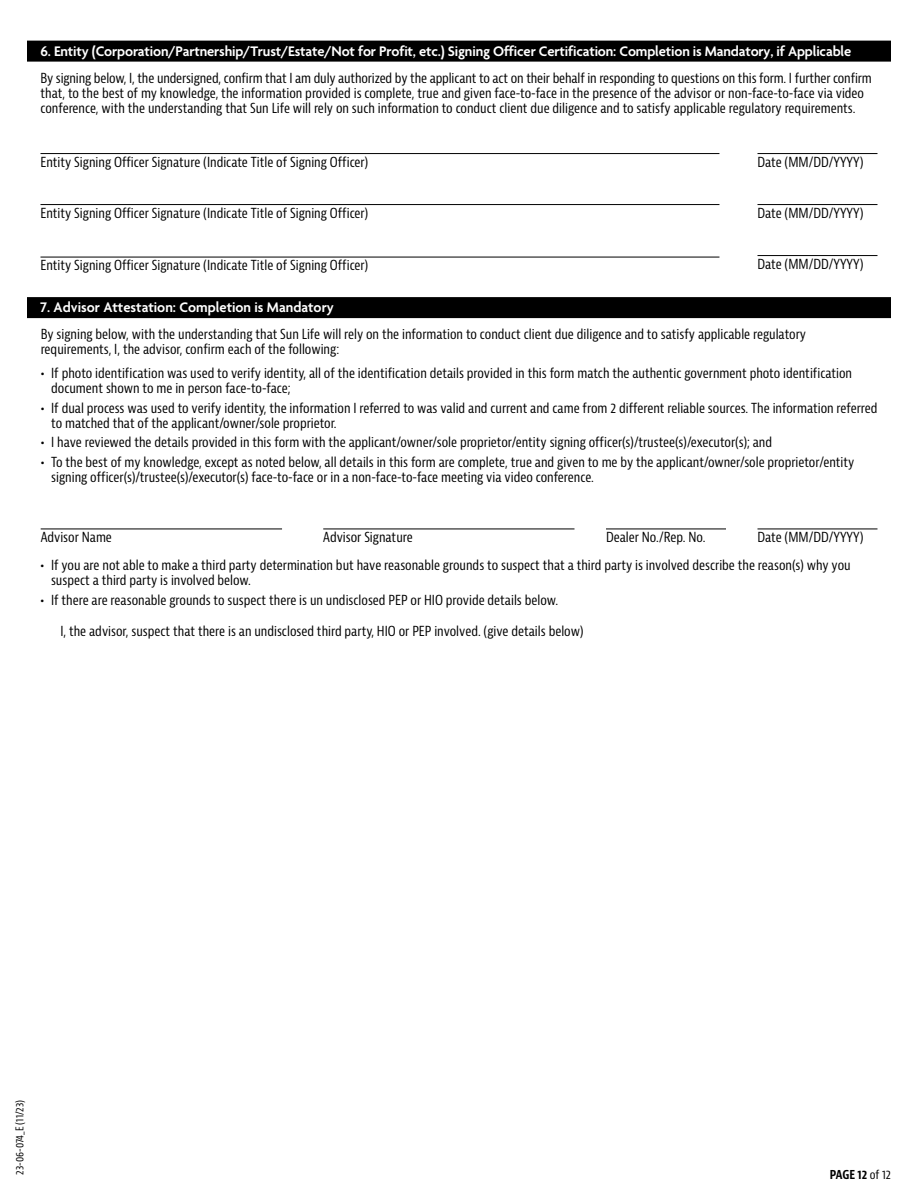
<style>
.page{position:relative;width:918px;height:1188px;background:#fff}
.page>*{position:absolute;margin:0;border:0;box-sizing:border-box;transform-origin:0 0}
.Section_Header_H2{font:600 15px "Agenda";letter-spacing:-.01em;color:#fff}
.Bullets_p{font:condensed 13.5px/15px "Bernina Sans";color:#000}
.Body_p{font:condensed 13.5px/15px "Bernina Sans";color:#000}
.Form_Field_p{font:condensed 13.5px "Bernina Sans";color:#000}
.t1{font:700 condensed 12px "Bernina Sans";color:#000}
.t2{font:condensed 10.5px "Bernina Sans";letter-spacing:-.005em;color:#000}
.s1{font-weight:700}
.s2{font-weight:400}
</style>
<div class="page">
<div style="left:27px;top:41px;width:864px;height:21px;background:#000"></div>
<hr style="left:757px;top:153px;width:120px;height:1px;background:#000">
<hr style="left:757px;top:204px;width:120px;height:1px;background:#000">
<hr style="left:757px;top:255px;width:120px;height:1px;background:#000">
<hr style="left:40px;top:153px;width:679px;height:1px;background:#000">
<hr style="left:40px;top:204px;width:679px;height:1px;background:#000">
<hr style="left:40px;top:257px;width:679px;height:1px;background:#000">
<div style="left:27px;top:297px;width:864px;height:21px;background:#000"></div>
<hr style="left:757px;top:529px;width:120px;height:1px;background:#000">
<hr style="left:606px;top:529px;width:120px;height:1px;background:#000">
<hr style="left:41px;top:529px;width:241px;height:1px;background:#000">
<hr style="left:323px;top:529px;width:252px;height:1px;background:#000">
<h2 class="Section_Header_H2" style="left:40px;top:43px;width:812px">6. Entity (Corporation/Partnership/Trust/Estate/Not for Profit, etc.) Signing Officer Certification: Completion is Mandatory, if Applicable</h2>
<p class="Body_p" style="left:40px;top:71px;width:833px">By signing below, I, the undersigned, confirm that I am duly authorized by the applicant to act on their behalf in responding to questions on this form. I further confirm that, to the best of my knowledge, the information provided is complete, true and given face-to-face in the presence of the advisor or non-face-to-face via video conference, with the understanding that Sun Life will rely on such information to conduct client due diligence and to satisfy applicable regulatory requirements.</p>
<p class="Form_Field_p" style="left:40px;top:153px;width:329px">Entity Signing Officer Signature (Indicate Title of Signing Officer)</p>
<p class="Form_Field_p" style="left:40px;top:204px;width:329px">Entity Signing Officer Signature (Indicate Title of Signing Officer)</p>
<p class="Form_Field_p" style="left:40px;top:257px;width:329px">Entity Signing Officer Signature (Indicate Title of Signing Officer)</p>
<p class="Form_Field_p" style="left:757px;top:153px;width:107px">Date (MM/DD/YYYY)</p>
<p class="Form_Field_p" style="left:757px;top:204px;width:107px">Date (MM/DD/YYYY)</p>
<p class="Form_Field_p" style="left:757px;top:255px;width:107px">Date (MM/DD/YYYY)</p>
<h2 class="Section_Header_H2" style="left:40px;top:299px;width:295px">7. Advisor Attestation: Completion is Mandatory</h2>
<p class="Body_p" style="left:41px;top:327px;width:767px">By signing below, with the understanding that Sun Life will rely on the information to conduct client due diligence and to satisfy applicable regulatory requirements, I, the advisor, confirm each of the following:</p>
<p class="Bullets_p" style="left:51px;top:366px;width:802px;text-indent:-10px"><span class="s1">•</span> If photo identification was used to verify identity, all of the identification details provided in this form match the authentic government photo identification document shown to me in person face-to-face;</p>
<p class="Bullets_p" style="left:51px;top:401px;width:828px;text-indent:-10px"><span class="s1">•</span> If dual process was used to verify identity, the information I referred to was valid and current and came from 2 different reliable sources. The information referred to matched that of the applicant/owner/sole proprietor.</p>
<p class="Bullets_p" style="left:41px;top:435px;width:733px"><span class="s1">•</span> I have reviewed the details provided in this form with the applicant/owner/sole proprietor/entity signing officer(s)/trustee(s)/executor(s); and</p>
<p class="Bullets_p" style="left:51px;top:455px;width:805px;text-indent:-10px"><span class="s1">•</span> To the best of my knowledge, except as noted below, all details in this form are complete, true and given to me by the applicant/owner/sole proprietor/entity signing officer(s)/trustee(s)/executor(s) face-to-face or in a non-face-to-face meeting via video conference.</p>
<p class="Form_Field_p" style="left:41px;top:529px;width:73px">Advisor Name</p>
<p class="Form_Field_p" style="left:323px;top:529px;width:91px">Advisor Signature</p>
<p class="Form_Field_p" style="left:606px;top:529px;width:101px">Dealer No./Rep. No.</p>
<p class="Form_Field_p" style="left:757px;top:529px;width:107px">Date (MM/DD/YYYY)</p>
<p class="Bullets_p" style="left:51px;top:558px;width:801px;text-indent:-10px"><span class="s1">•</span> If you are not able to make a third party determination but have reasonable grounds to suspect that a third party is involved describe the reason(s) why you suspect a third party is involved below.</p>
<p class="Bullets_p" style="left:40px;top:592px;width:519px"><span class="s1">•</span> If there are reasonable grounds to suspect there is un undisclosed PEP or HIO provide details below.</p>
<p class="Body_p" style="left:60px;top:624px;width:525px">I, the advisor, suspect that there is an undisclosed third party, HIO or PEP involved. (give details below)</p>
<p class="t2" style="left:13px;top:1174px;width:76px;rotate:-90deg">23-06-074_E (11/23)</p>
<p class="t1" style="left:830px;top:1168px;width:63px">PAGE 12 <span class="s2">of 12</span></p>
</div>
